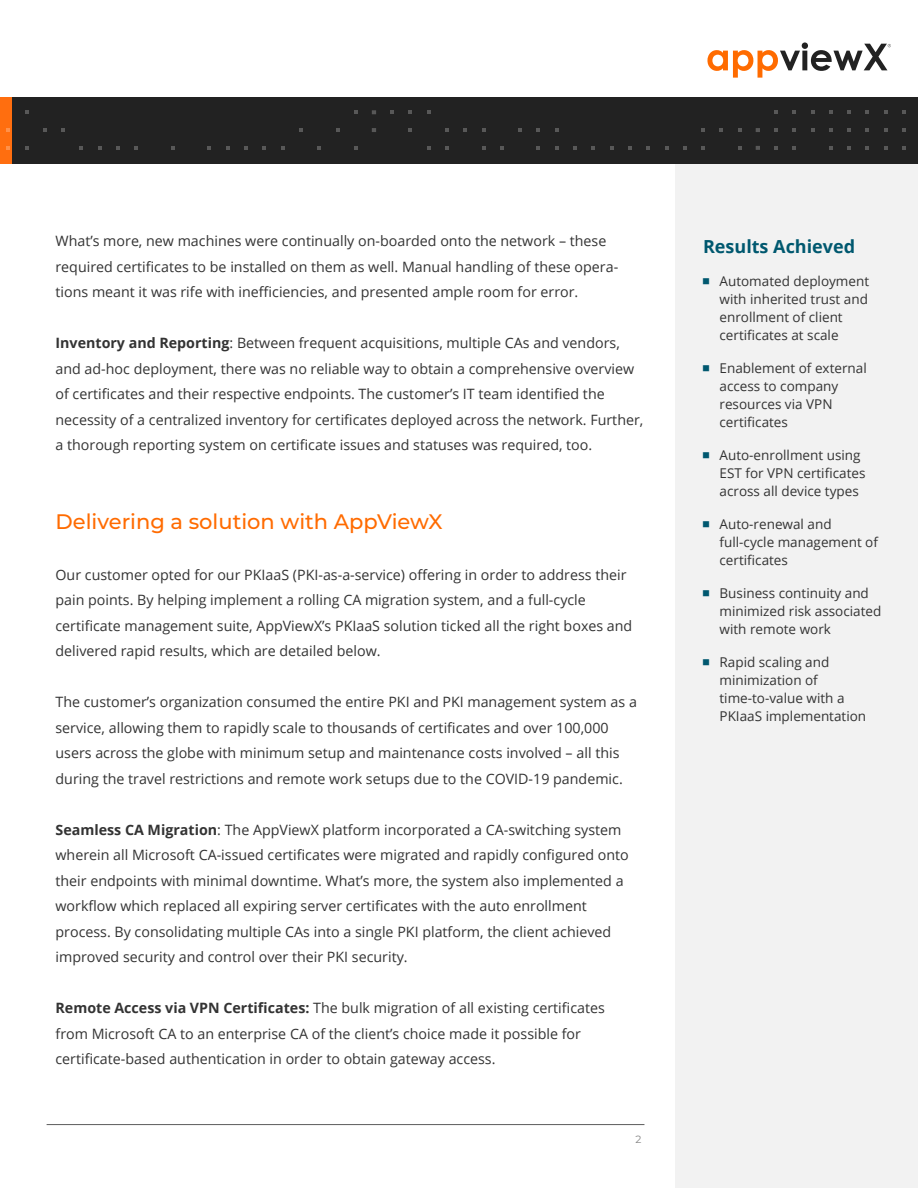
<style>
.page{position:relative;width:918px;height:1188px;background:#fff}
.page>*{position:absolute;margin:0;border:0;box-sizing:border-box;transform-origin:0 0}
.t1{font:500 21px "Montserrat";color:#ff6b00}
.t2{font:700 18px "Open Sans";color:#00586f}
.t3{font:14.25px/25.5px "Open Sans";color:#333}
.t4{font:13.5px/18px "Open Sans";color:#333}
.t5{font:10.5px "Montserrat";color:#858585}
.s1{font-weight:700}
</style>
<div class="page">
<div style="left:675px;top:159px;width:243px;height:1029px;background:#f2f2f2"></div>
<div style="left:0;top:97px;width:918px;height:66px;background:#222"></div>
<div style="left:0;top:97px;width:12px;height:66px;background:#ff6e0f"></div>
<svg style="left:25px;top:110px;width:4px;height:4px"></svg>
<svg style="left:354px;top:110px;width:4px;height:4px"></svg>
<svg style="left:6px;top:128px;width:4px;height:4px"></svg>
<svg style="left:43px;top:128px;width:4px;height:4px"></svg>
<svg style="left:61px;top:128px;width:4px;height:4px"></svg>
<svg style="left:299px;top:128px;width:4px;height:4px"></svg>
<svg style="left:336px;top:128px;width:4px;height:4px"></svg>
<svg style="left:6px;top:146px;width:4px;height:4px"></svg>
<svg style="left:25px;top:146px;width:4px;height:4px"></svg>
<svg style="left:79px;top:146px;width:4px;height:4px"></svg>
<svg style="left:98px;top:146px;width:4px;height:4px"></svg>
<svg style="left:116px;top:146px;width:4px;height:4px"></svg>
<svg style="left:134px;top:146px;width:4px;height:4px"></svg>
<svg style="left:171px;top:146px;width:4px;height:4px"></svg>
<svg style="left:207px;top:146px;width:4px;height:4px"></svg>
<svg style="left:226px;top:146px;width:4px;height:4px"></svg>
<svg style="left:244px;top:146px;width:4px;height:4px"></svg>
<svg style="left:262px;top:146px;width:4px;height:4px"></svg>
<svg style="left:281px;top:146px;width:4px;height:4px"></svg>
<svg style="left:317px;top:146px;width:4px;height:4px"></svg>
<svg style="left:354px;top:146px;width:4px;height:4px"></svg>
<svg style="left:372px;top:110px;width:4px;height:4px"></svg>
<svg style="left:390px;top:110px;width:4px;height:4px"></svg>
<svg style="left:408px;top:110px;width:4px;height:4px"></svg>
<svg style="left:427px;top:110px;width:4px;height:4px"></svg>
<svg style="left:372px;top:128px;width:4px;height:4px"></svg>
<svg style="left:408px;top:128px;width:4px;height:4px"></svg>
<svg style="left:445px;top:128px;width:4px;height:4px"></svg>
<svg style="left:463px;top:128px;width:4px;height:4px"></svg>
<svg style="left:482px;top:128px;width:4px;height:4px"></svg>
<svg style="left:518px;top:128px;width:4px;height:4px"></svg>
<svg style="left:536px;top:128px;width:4px;height:4px"></svg>
<svg style="left:555px;top:128px;width:4px;height:4px"></svg>
<svg style="left:701px;top:128px;width:4px;height:4px"></svg>
<svg style="left:719px;top:128px;width:4px;height:4px"></svg>
<svg style="left:738px;top:128px;width:4px;height:4px"></svg>
<svg style="left:427px;top:146px;width:4px;height:4px"></svg>
<svg style="left:445px;top:146px;width:4px;height:4px"></svg>
<svg style="left:482px;top:146px;width:4px;height:4px"></svg>
<svg style="left:500px;top:146px;width:4px;height:4px"></svg>
<svg style="left:536px;top:146px;width:4px;height:4px"></svg>
<svg style="left:555px;top:146px;width:4px;height:4px"></svg>
<svg style="left:573px;top:146px;width:4px;height:4px"></svg>
<svg style="left:591px;top:146px;width:4px;height:4px"></svg>
<svg style="left:610px;top:146px;width:4px;height:4px"></svg>
<svg style="left:628px;top:146px;width:4px;height:4px"></svg>
<svg style="left:646px;top:146px;width:4px;height:4px"></svg>
<svg style="left:665px;top:146px;width:4px;height:4px"></svg>
<svg style="left:683px;top:146px;width:4px;height:4px"></svg>
<svg style="left:701px;top:146px;width:4px;height:4px"></svg>
<svg style="left:738px;top:146px;width:4px;height:4px"></svg>
<svg style="left:774px;top:110px;width:4px;height:4px"></svg>
<svg style="left:792px;top:110px;width:4px;height:4px"></svg>
<svg style="left:811px;top:110px;width:4px;height:4px"></svg>
<svg style="left:829px;top:110px;width:4px;height:4px"></svg>
<svg style="left:847px;top:110px;width:4px;height:4px"></svg>
<svg style="left:865px;top:110px;width:4px;height:4px"></svg>
<svg style="left:884px;top:110px;width:4px;height:4px"></svg>
<svg style="left:902px;top:110px;width:4px;height:4px"></svg>
<svg style="left:756px;top:128px;width:4px;height:4px"></svg>
<svg style="left:774px;top:128px;width:4px;height:4px"></svg>
<svg style="left:792px;top:128px;width:4px;height:4px"></svg>
<svg style="left:811px;top:128px;width:4px;height:4px"></svg>
<svg style="left:829px;top:128px;width:4px;height:4px"></svg>
<svg style="left:847px;top:128px;width:4px;height:4px"></svg>
<svg style="left:865px;top:128px;width:4px;height:4px"></svg>
<svg style="left:884px;top:128px;width:4px;height:4px"></svg>
<svg style="left:902px;top:128px;width:4px;height:4px"></svg>
<svg style="left:756px;top:146px;width:4px;height:4px"></svg>
<svg style="left:774px;top:146px;width:4px;height:4px"></svg>
<svg style="left:792px;top:146px;width:4px;height:4px"></svg>
<svg style="left:829px;top:146px;width:4px;height:4px"></svg>
<svg style="left:847px;top:146px;width:4px;height:4px"></svg>
<svg style="left:865px;top:146px;width:4px;height:4px"></svg>
<svg style="left:884px;top:146px;width:4px;height:4px"></svg>
<svg style="left:902px;top:146px;width:4px;height:4px"></svg>
<hr style="left:47px;top:1124px;width:597px;height:1px;background:#5c5c5c">
<svg style="left:707px;top:42px;width:184px;height:36px"></svg>
<p class="t3" style="left:56px;top:228px;width:564px">What’s more, new machines were continually on-boarded onto the network – these required certificates to be installed on them as well. Manual handling of these opera&shy;tions meant it was rife with inefficiencies, and presented ample room for error.</p>
<p class="t3" style="left:56px;top:330px;width:589px"><span class="s1">Inventory and Reporting</span>: Between frequent acquisitions, multiple CAs and vendors, and ad-hoc deployment, there was no reliable way to obtain a comprehensive overview of certificates and their respective endpoints. The customer’s IT team identified the necessity of a centralized inventory for certificates deployed across the network. Further, a thorough reporting system on certificate issues and statuses was required, too.</p>
<h1 class="t1" style="left:56px;top:507px;width:389px">Delivering a solution with AppViewX</h1>
<p class="t3" style="left:56px;top:562px;width:578px">Our customer opted for our PKIaaS (PKI-as-a-service) offering in order to address their pain points. By helping implement a rolling CA migration system, and a full-cycle certificate management suite, AppViewX’s PKIaaS solution ticked all the right boxes and delivered rapid results, which are detailed below.</p>
<p class="t3" style="left:56px;top:689px;width:583px">The customer’s organization consumed the entire PKI and PKI management system as a service, allowing them to rapidly scale to thousands of certificates and over 100,000 users across the globe with minimum setup and maintenance costs involved – all this during the travel restrictions and remote work setups due to the COVID-19 pandemic.</p>
<p class="t3" style="left:56px;top:817px;width:575px"><span class="s1">Seamless CA Migration</span>: The AppViewX platform incorporated a CA-switching system wherein all Microsoft CA-issued certificates were migrated and rapidly configured onto their endpoints with minimal downtime. What’s more, the system also implemented a workflow which replaced all expiring server certificates with the auto enrollment process. By consolidating multiple CAs into a single PKI platform, the client achieved improved security and control over their PKI security.</p>
<p class="t3" style="left:56px;top:995px;width:551px"><span class="s1">Remote Access via VPN Certificates:</span> The bulk migration of all existing certificates from Microsoft CA to an enterprise CA of the client’s choice made it possible for certificate-based authentication in order to obtain gateway access.</p>
<p class="t5" style="left:636px;top:1132px;width:7px">2</p>
<p class="t2" style="left:703px;top:234px;width:154px">Results Achieved</p>
<p class="t4" style="left:720px;top:272px;width:151px">Automated deployment with inherited trust and enrollment of client certificates at scale</p>
<p class="t4" style="left:720px;top:359px;width:149px">Enablement of external access to company resources via VPN certificates</p>
<p class="t4" style="left:720px;top:446px;width:147px">Auto-enrollment using<br>EST for VPN certificates across all device types</p>
<p class="t4" style="left:720px;top:515px;width:160px">Auto-renewal and full-cycle management of certificates</p>
<p class="t4" style="left:720px;top:584px;width:163px">Business continuity and minimized risk associated with remote work</p>
<p class="t4" style="left:720px;top:653px;width:148px">Rapid scaling and minimization of time-to-value with a<br>PKIaaS implementation</p>
</div>
